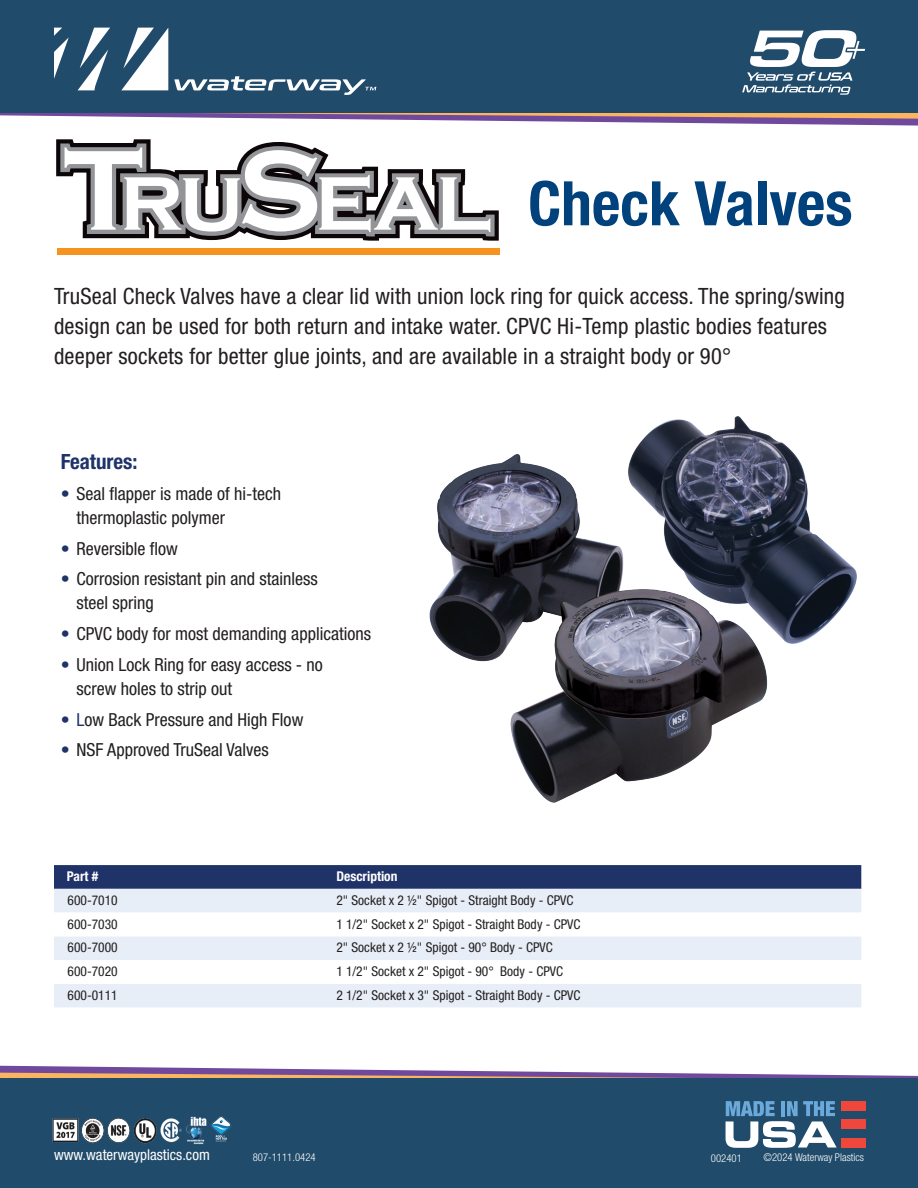
<style>
.page{position:relative;width:918px;height:1188px;background:#fff}
.page>*{position:absolute;margin:0;border:0;box-sizing:border-box;transform-origin:0 0}
.t1{font:700 condensed 61.5px "Helvetica Neue LT Pro";color:#01427c}
.t2{font:condensed 22.5px/30px "Helvetica Neue LT Pro";letter-spacing:.01em;color:#231f20}
.t3{font:700 condensed 21px "Helvetica Neue LT Pro";color:#1f3369}
.t4{font:condensed 18px/24px "Helvetica Neue LT Pro";color:#231f20}
.t5{font:condensed 15px "Helvetica Neue LT Pro";color:#fff}
.t6{font:condensed 13.5px "Helvetica Neue LT Pro";color:#231f20}
.t7{font:700 condensed 13.5px "Helvetica Neue LT Pro";color:#fff}
.t8{font:300 condensed 10.8px "Helvetica Neue LT Pro";color:#fff}
.s1{color:#1f3369}
</style>
<div class="page">
<svg style="left:0;top:1066px;width:650px;height:7px"></svg>
<svg style="left:0;top:1073px;width:918px;height:5px;background:#b3838c"></svg>
<div style="left:0;top:1078px;width:918px;height:110px;background:#204b6b"></div>
<svg style="left:333px;top:119px;width:585px;height:7px"></svg>
<svg style="left:0;top:113px;width:918px;height:6px;background:#b38490"></svg>
<div style="left:0;top:0;width:918px;height:113px;background:#204b6b"></div>
<svg style="left:78px;top:28px;width:32px;height:62px"></svg>
<svg style="left:121px;top:28px;width:47px;height:62px"></svg>
<svg style="left:54px;top:28px;width:15px;height:51px"></svg>
<svg style="left:174px;top:76px;width:202px;height:19px"></svg>
<svg style="left:726px;top:1101px;width:111px;height:47px"></svg>
<div style="left:841px;top:1101px;width:25px;height:10px;background:#ef473c"></div>
<div style="left:841px;top:1120px;width:25px;height:9px;background:#ef473c"></div>
<div style="left:841px;top:1138px;width:25px;height:10px;background:#ef473c"></div>
<svg style="left:742px;top:30px;width:123px;height:65px"></svg>
<img style="left:52px;top:1116px;width:180px;height:29px">
<svg style="left:56px;top:139px;width:443px;height:102px"></svg>
<svg style="left:60px;top:143px;width:435px;height:93px"></svg>
<div style="left:57px;top:248px;width:442px;height:7px;background:#f6921f"></div>
<img style="left:429px;top:454px;width:339px;height:349px">
<img style="left:619px;top:416px;width:238px;height:237px">
<svg style="left:54px;top:865px;width:807px;height:24px;background:#22356b"></svg>
<div style="left:54px;top:889px;width:807px;height:23px;background:#e8eef8"></div>
<svg style="left:54px;top:937px;width:807px;height:70px;fill:#e8eef8"></svg>
<h1 class="t1" style="left:528px;top:167px;width:326px">Check Valves</h1>
<p class="t2" style="left:54px;top:281px;width:793px">TruSeal Check Valves have a clear lid with union lock ring for quick access. The spring/swing design can be used for both return and intake water. CPVC Hi-Temp plastic bodies features deeper sockets for better glue joints, and are available in a straight body or 90°</p>
<p class="t3" style="left:61px;top:449px;width:78px">Features:</p>
<p class="t4" style="left:76px;top:481px;width:206px;text-indent:-16px"><span class="s1">•</span> Seal flapper is made of hi-tech thermoplastic polymer</p>
<p class="t4" style="left:61px;top:536px;width:119px"><span class="s1">•</span> Reversible flow</p>
<p class="t4" style="left:76px;top:567px;width:243px;text-indent:-16px"><span class="s1">•</span> Corrosion resistant pin and stainless steel spring</p>
<p class="t4" style="left:61px;top:622px;width:312px"><span class="s1">•</span> CPVC body for most demanding applications</p>
<p class="t4" style="left:76px;top:652px;width:248px;text-indent:-16px"><span class="s1">•</span> Union Lock Ring for easy access - no screw holes to strip out</p>
<p class="t4" style="left:61px;top:707px;width:244px"><span class="s1">• L</span>ow Back Pressure and High Flow</p>
<p class="t4" style="left:61px;top:738px;width:210px"><span class="s1">•</span> NSF Approved TruSeal Valves</p>
<p class="t7" style="left:67px;top:868px;width:33px">Part #</p>
<p class="t7" style="left:336px;top:868px;width:63px">Description</p>
<p class="t6" style="left:68px;top:892px;width:52px">600-7010</p>
<p class="t6" style="left:336px;top:892px;width:239px">2" Socket x 2 ½" Spigot - Straight Body - CPVC</p>
<p class="t6" style="left:68px;top:916px;width:52px">600-7030</p>
<p class="t6" style="left:336px;top:916px;width:246px">1 1/2" Socket x 2" Spigot - Straight Body - CPVC</p>
<p class="t6" style="left:68px;top:940px;width:52px">600-7000</p>
<p class="t6" style="left:336px;top:940px;width:218px">2" Socket x 2 ½" Spigot - 90° Body - CPVC</p>
<p class="t6" style="left:68px;top:963px;width:52px">600-7020</p>
<p class="t6" style="left:336px;top:963px;width:228px">1 1/2" Socket x 2" Spigot - 90° Body - CPVC</p>
<p class="t6" style="left:68px;top:987px;width:52px">600-0111</p>
<p class="t6" style="left:336px;top:987px;width:246px">2 1/2" Socket x 3" Spigot - Straight Body - CPVC</p>
<p class="t5" style="left:54px;top:1146px;width:157px">www.waterwayplastics.com</p>
<p class="t8" style="left:253px;top:1151px;width:64px">807-1111.0424</p>
<p class="t8" style="left:711px;top:1152px;width:32px">002401</p>
<p class="t8" style="left:764px;top:1151px;width:102px">©2024 Waterway Plastics</p>
</div>
